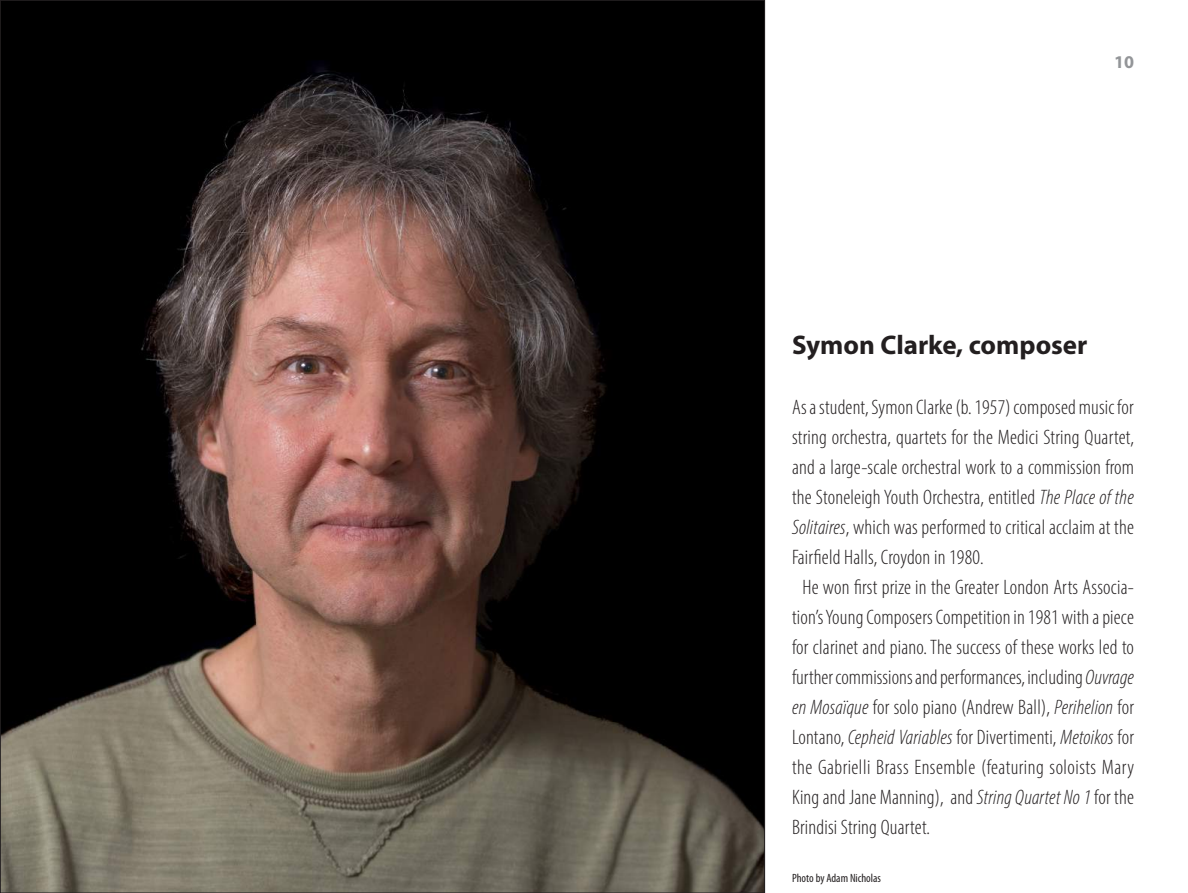
<style>
.page{position:relative;width:1188px;height:893px;background:#fff}
.page>*{position:absolute;margin:0;border:0;box-sizing:border-box;transform-origin:0 0}
.t1{font:700 27px "Myriad Pro";color:#231f20}
.t2{font:300 condensed 21px "Myriad Pro";letter-spacing:.01em;color:#231f20}
.t3{font:700 18px "Myriad Pro";color:#939598}
.t4{font:condensed 12px "Myriad Pro";color:#231f20}
.s1{font-style:italic}
</style>
<div class="page">
<img style="left:2px;top:2px;width:761px;height:889px">
<p class="t3" style="left:1114px;top:50px;width:21px">10</p>
<p class="t1" style="left:792px;top:327px;width:297px">Symon Clarke, composer</p>
<p class="t2" style="left:792px;top:395px;width:343px">As a student, Symon Clarke (b. 1957) composed music for</p>
<p class="t2" style="left:792px;top:425px;width:343px">string orchestra, quartets for the Medici String Quartet,</p>
<p class="t2" style="left:792px;top:455px;width:343px">and a large-scale orchestral work to a commission from</p>
<p class="t2" style="left:792px;top:485px;width:343px">the Stoneleigh Youth Orchestra, entitled <span class="s1">The Place of the</span></p>
<p class="t2" style="left:792px;top:515px;width:343px"><span class="s1">Solitaires</span>, which was performed to critical acclaim at the</p>
<p class="t2" style="left:792px;top:545px;width:193px">Fairfield Halls, Croydon in 1980.</p>
<p class="t2" style="left:802px;top:575px;width:333px">He won first prize in the Greater London Arts Associa-</p>
<p class="t2" style="left:792px;top:605px;width:343px">tion’s Young Composers Competition in 1981 with a piece</p>
<p class="t2" style="left:792px;top:635px;width:344px">for clarinet and piano. The success of these works led to</p>
<p class="t2" style="left:792px;top:665px;width:343px">further commissions and performances, including <span class="s1">Ouvrage</span></p>
<p class="t2" style="left:792px;top:695px;width:344px"><span class="s1">en Mosaïque</span> for solo piano (Andrew Ball), <span class="s1">Perihelion</span> for</p>
<p class="t2" style="left:792px;top:725px;width:343px">Lontano, <span class="s1">Cepheid Variables</span> for Divertimenti, <span class="s1">Metoikos</span> for</p>
<p class="t2" style="left:792px;top:755px;width:344px">the Gabrielli Brass Ensemble (featuring soloists Mary</p>
<p class="t2" style="left:792px;top:785px;width:343px">King and Jane Manning), and <span class="s1">String Quartet No 1</span> for the</p>
<p class="t2" style="left:792px;top:815px;width:140px">Brindisi String Quartet.</p>
<p class="t4" style="left:792px;top:870px;width:91px">Photo by Adam Nicholas</p>
</div>
